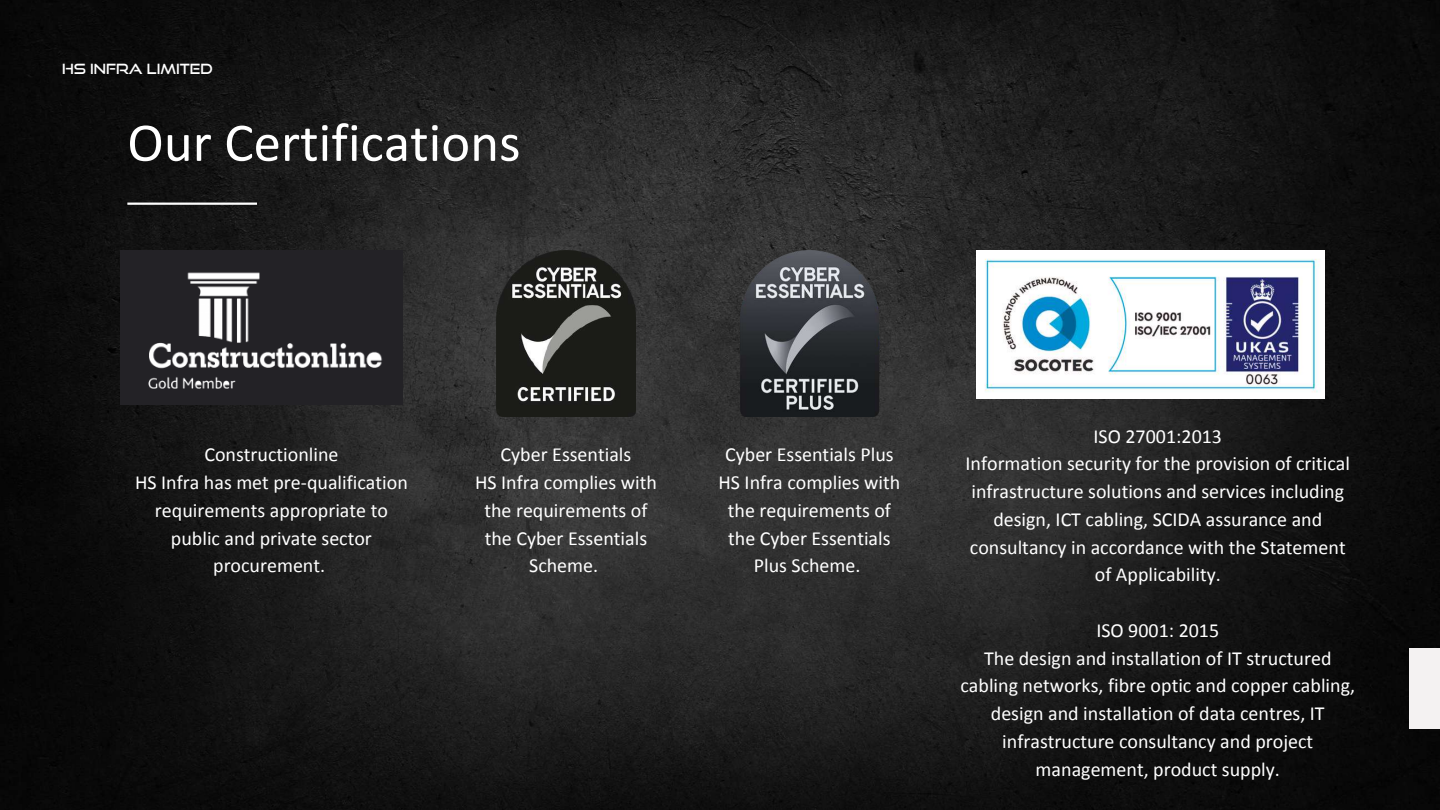
<style>
.page{position:relative;width:1440px;height:810px;background:#fff}
.page>*{position:absolute;margin:0;border:0;box-sizing:border-box;transform-origin:0 0}
.t1{font:55px "Calibri";color:#fff}
.t2{font:20px/27.8px "Calibri";color:#fff;text-align:center}
.t3{font:14px "Good Times Rg";color:#fff}
</style>
<div class="page">
<img style="left:0;top:0;width:1440px;height:810px">
<div style="left:1409px;top:648px;width:31px;height:81px;background:#f4f2f2"></div>
<img style="left:976px;top:251px;width:348px;height:148px">
<div style="left:121px;top:251px;width:282px;height:154px;background:#232226"></div>
<img style="left:148px;top:272px;width:234px;height:117px">
<img style="left:497px;top:251px;width:138px;height:166px">
<hr style="left:127px;top:203px;width:130px;height:2px;background:#fff">
<img style="left:738px;top:251px;width:143px;height:166px">
<p class="t3" style="left:62px;top:60px;width:152px">HS INFRA LIMITED</p>
<h1 class="t1" style="left:127px;top:120px;width:395px">Our Certifications</h1>
<p class="t2" style="left:135px;top:442px;width:274px">Constructionline<br>HS Infra has met pre-qualification requirements appropriate to public and private sector procurement.</p>
<p class="t2" style="left:475px;top:442px;width:183px">Cyber Essentials<br>HS Infra complies with the requirements of the Cyber Essentials<br>Scheme.</p>
<p class="t2" style="left:718px;top:442px;width:183px">Cyber Essentials Plus<br>HS Infra complies with the requirements of the Cyber Essentials<br>Plus Scheme.</p>
<p class="t2" style="left:966px;top:424px;width:386px">ISO 27001:2013<br>Information security for the provision of critical infrastructure solutions and services including design, ICT cabling, SCIDA assurance and consultancy in accordance with the Statement of Applicability.</p>
<p class="t2" style="left:961px;top:618px;width:396px">ISO 9001: 2015<br>The design and installation of IT structured cabling networks, fibre optic and copper cabling, design and installation of data centres, IT infrastructure consultancy and project management, product supply.</p>
</div>
